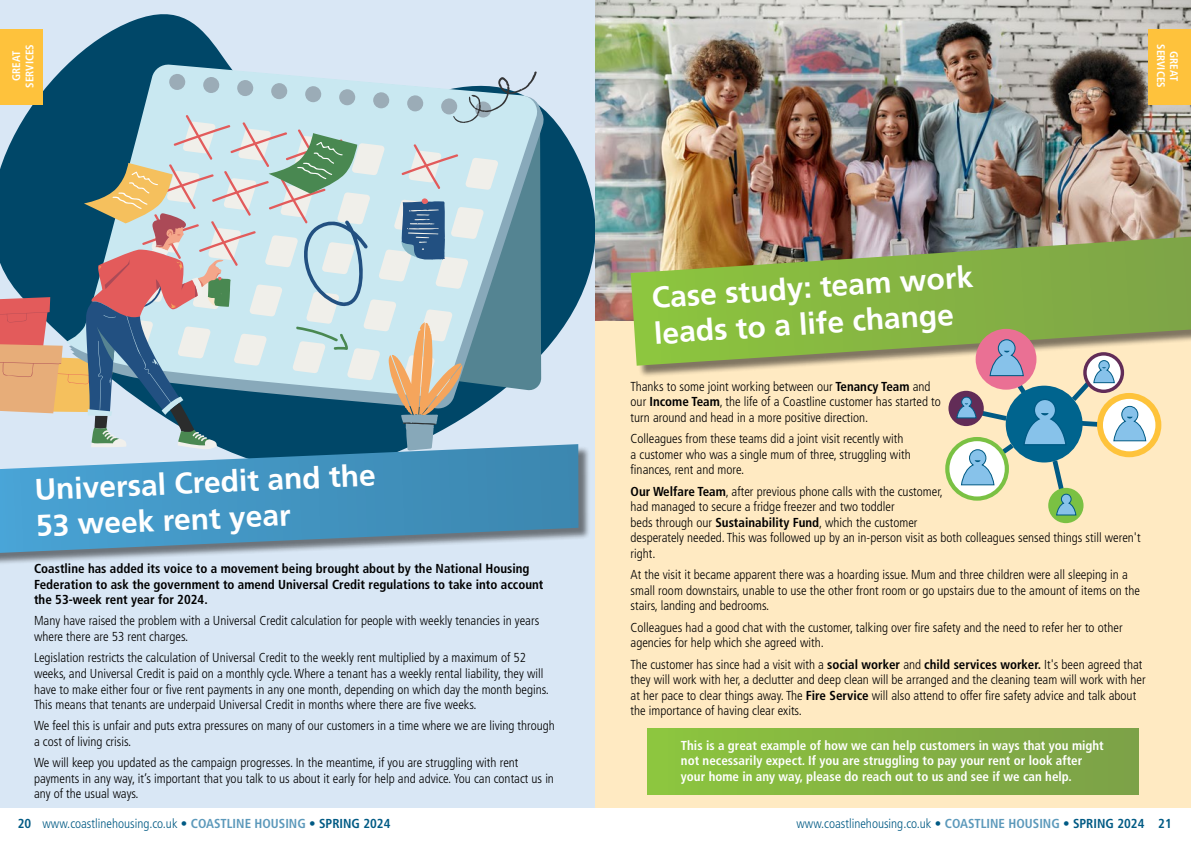
<style>
.page{position:relative;width:1191px;height:842px;background:#fff}
.page>*{position:absolute;margin:0;border:0;box-sizing:border-box;transform-origin:0 0}
.t1{font:700 30px/35.8px "Frutiger LT Std";color:#fff}
.t2{font:300 condensed 13px/15.6px "Frutiger LT Std";color:#000}
.t3{font:700 condensed 13px/15.6px "Frutiger LT Std";color:#fff}
.t4{font:700 condensed 13px/15.6px "Frutiger LT Std";color:#000}
.t5{font:300 condensed 13px "Frutiger LT Std";color:#005a84}
.t6{font:700 condensed 11px/13.2px "Frutiger LT Std";color:#fff;text-align:center}
.s1{font-weight:700}
.s2{font-weight:700;color:#5c99bb}
</style>
<div class="page">
<div style="left:0;top:0;width:595px;height:811px;background:#d9e7f5"></div>
<svg style="left:61px;top:14px;width:534px;height:432px"></svg>
<svg style="left:66px;top:64px;width:473px;height:7px"></svg>
<svg style="left:0;top:71px;width:541px;height:373px"></svg>
<div style="left:595px;top:269px;width:596px;height:564px;background:#ffeac2"></div>
<img style="left:595px;top:0;width:596px;height:320px">
<div style="left:632px;top:235px;width:559px;height:143px;background:#000;opacity:.5"></div>
<svg style="left:630px;top:237px;width:561px;height:129px;background:#8dac50"></svg>
<div style="left:0;top:446px;width:591px;height:120px;background:#000;opacity:.5"></div>
<svg style="left:0;top:444px;width:578px;height:109px;background:#589bc1"></svg>
<div style="left:0;top:29px;width:43px;height:75px;background:#fec23c"></div>
<div style="left:1148px;top:29px;width:43px;height:75px;background:#fec23c"></div>
<svg style="left:1100px;top:396px;width:58px;height:58px"></svg>
<div style="left:1097px;top:393px;width:64px;height:64px;border:6px solid #fec33b;border-radius:50%"></div>
<svg style="left:947px;top:439px;width:59px;height:60px"></svg>
<div style="left:945px;top:437px;width:64px;height:64px;border:4px solid #7ac143;border-radius:50%"></div>
<div style="left:975px;top:329px;width:61px;height:61px;background:#ea7094;border-radius:50%"></div>
<div style="left:948px;top:391px;width:35px;height:35px;background:#622c57;border-radius:50%"></div>
<div style="left:1048px;top:488px;width:35px;height:35px;background:#7ac143;border-radius:50%"></div>
<svg style="left:956px;top:339px;width:190px;height:177px"></svg>
<div style="left:648px;top:728px;width:490px;height:66px;background:linear-gradient(to right,#8dc53e,#7ca048)"></div>
<div style="left:0;top:809px;width:1191px;height:33px;background:#fff"></div>
<p class="t6" style="left:10px;top:88px;width:45px;rotate:-90deg">GREAT<br>SERVICES</p>
<p class="t6" style="left:1180px;top:44px;width:45px;rotate:90deg">GREAT<br>SERVICES</p>
<h1 class="t1" style="left:33px;top:474px;width:343px;rotate:-3deg">Universal Credit and the<br>53 week rent year</h1>
<p class="t4" style="left:34px;top:561px;width:511px">Coastline has added its voice to a movement being brought about by the National Housing<br>Federation to ask the government to amend Universal Credit regulations to take into account the 53-week rent year for 2024.</p>
<p class="t2" style="left:34px;top:613px;width:507px">Many have raised the problem with a Universal Credit calculation for people with weekly tenancies in years where there are 53 rent charges.</p>
<p class="t2" style="left:34px;top:650px;width:516px">Legislation restricts the calculation of Universal Credit to the weekly rent multiplied by a maximum of 52 weeks, and Universal Credit is paid on a monthly cycle. Where a tenant has a weekly rental liability, they will have to make either four or five rent payments in any one month, depending on which day the month begins.<br>This means that tenants are underpaid Universal Credit in months where there are five weeks.</p>
<p class="t2" style="left:34px;top:718px;width:522px">We feel this is unfair and puts extra pressures on many of our customers in a time where we are living through a cost of living crisis.</p>
<p class="t2" style="left:34px;top:755px;width:521px">We will keep you updated as the campaign progresses. In the meantime, if you are struggling with rent payments in any way, it’s important that you talk to us about it early for help and advice. You can contact us in any of the usual ways.</p>
<h1 class="t1" style="left:650px;top:281px;width:323px;rotate:-4deg">Case study: team work leads to a life change</h1>
<p class="t2" style="left:630px;top:378px;width:312px">Thanks to some joint working between our <span class="s1">Tenancy Team</span> and our <span class="s1">Income Team</span>, the life of a Coastline customer has started to turn around and head in a more positive direction.</p>
<p class="t2" style="left:630px;top:431px;width:281px">Colleagues from these teams did a joint visit recently with a customer who was a single mum of three, struggling with finances, rent and more.</p>
<p class="t2" style="left:630px;top:483px;width:511px"><span class="s1">Our Welfare Team</span>, after previous phone calls with the customer,<br>had managed to secure a fridge freezer and two toddler<br>beds through our <span class="s1">Sustainability Fund</span>, which the customer<br>desperately needed. This was followed up by an in-person visit as both colleagues sensed things still weren't right.</p>
<p class="t2" style="left:630px;top:567px;width:511px">At the visit it became apparent there was a hoarding issue. Mum and three children were all sleeping in a small room downstairs, unable to use the other front room or go upstairs due to the amount of items on the stairs, landing and bedrooms.</p>
<p class="t2" style="left:630px;top:619px;width:493px">Colleagues had a good chat with the customer, talking over fire safety and the need to refer her to other agencies for help which she agreed with.</p>
<p class="t2" style="left:630px;top:656px;width:516px">The customer has since had a visit with a <span class="s1">social worker</span> and <span class="s1">child services worker.</span> It's been agreed that they will work with her, a declutter and deep clean will be arranged and the cleaning team will work with her at her pace to clear things away. The <span class="s1">Fire Service</span> will also attend to offer fire safety advice and talk about the importance of having clear exits.</p>
<p class="t3" style="left:681px;top:737px;width:424px">This is a great example of how we can help customers in ways that you might not necessarily expect. If you are struggling to pay your rent or look after your home in any way, please do reach out to us and see if we can help.</p>
<p class="t5" style="left:18px;top:816px;width:374px"><span class="s1">20</span> www.coastlinehousing.co.uk <span class="s1">•</span> <span class="s2">COASTLINE HOUSING</span> <span class="s1">• SPRING 2024</span></p>
<p class="t5" style="left:796px;top:816px;width:377px">www.coastlinehousing.co.uk <span class="s1">•</span> <span class="s2">COASTLINE HOUSING</span> <span class="s1">• SPRING 2024 21</span></p>
</div>
